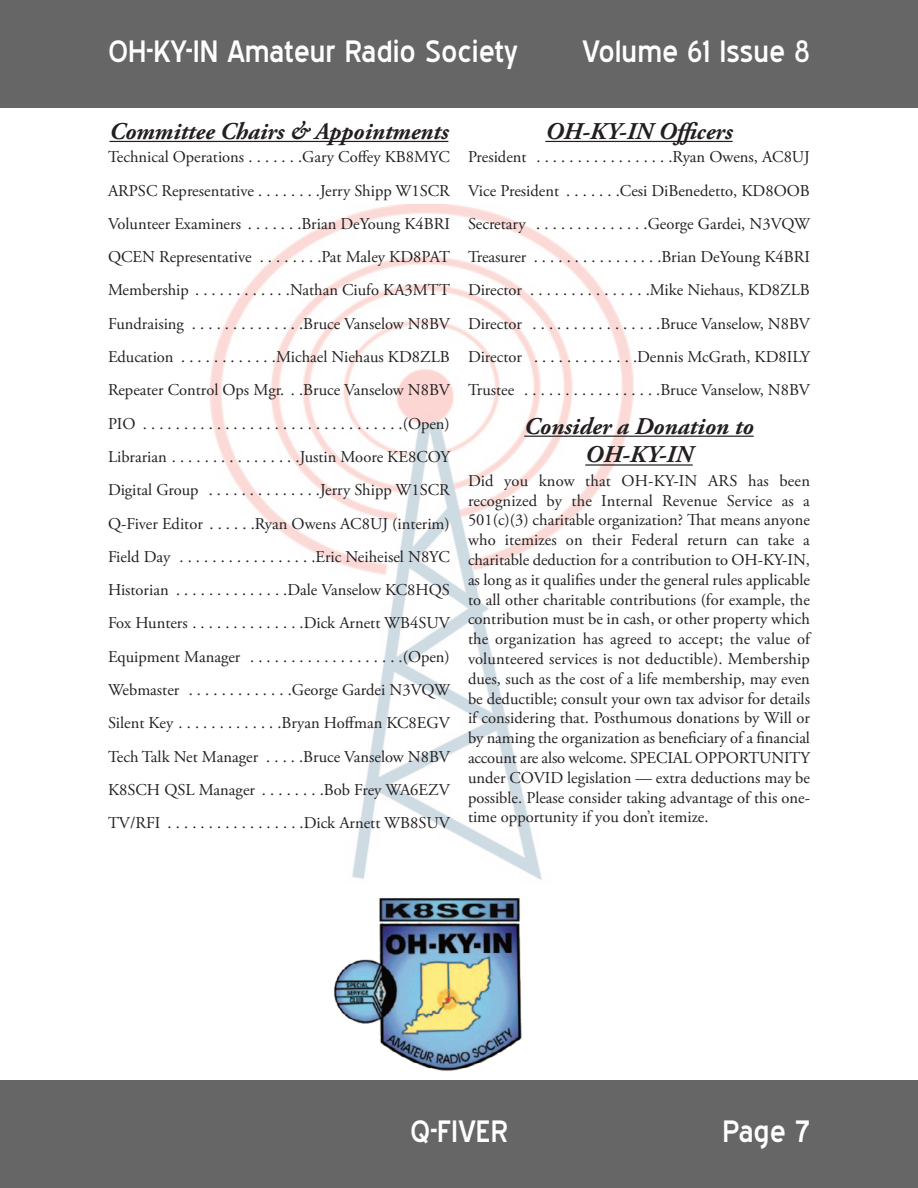
<style>
.page{position:relative;width:918px;height:1188px;background:#fff}
.page>*{position:absolute;margin:0;border:0;box-sizing:border-box;transform-origin:0 0}
.t1{font:30px "Blue Highway";color:#fff}
.t2{font:italic 700 24px/28.8px "Adobe Garamond Pro";letter-spacing:-.005em;color:#231f20;text-align:center}
.t3{font:16.5px/19.8px "Adobe Garamond Pro";color:#231f20;text-align:justify}
</style>
<div class="page">
<div style="left:0;top:0;width:918px;height:108px;background:#666"></div>
<div style="left:0;top:1080px;width:918px;height:108px;background:#666"></div>
<img style="left:333px;top:898px;width:189px;height:173px">
<img style="left:210px;top:205px;width:544px;height:675px">
<hr style="left:109px;top:141px;width:339px;height:1px;background:#231f20">
<hr style="left:545px;top:141px;width:188px;height:1px;background:#231f20">
<hr style="left:524px;top:436px;width:230px;height:1px;background:#231f20">
<hr style="left:585px;top:464px;width:108px;height:2px;background:#231f20">
<p class="t1" style="left:108px;top:33px;width:411px">OH-KY-IN Amateur Radio Society</p>
<p class="t1" style="left:582px;top:33px;width:229px">Volume 61 Issue 8</p>
<p class="t2" style="left:109px;top:119px;width:341px">Committee Chairs &amp; Appointments</p>
<p class="t3" style="left:108px;top:149px;width:343px">Technical Operations . . . . . . .Gary Coffey KB8MYC</p>
<p class="t3" style="left:108px;top:182px;width:343px">ARPSC Representative . . . . . . . .Jerry Shipp W1SCR</p>
<p class="t3" style="left:108px;top:215px;width:343px">Volunteer Examiners . . . . . . .Brian DeYoung K4BRI</p>
<p class="t3" style="left:108px;top:249px;width:343px">QCEN Representative . . . . . . . .Pat Maley KD8PAT</p>
<p class="t3" style="left:108px;top:282px;width:343px">Membership . . . . . . . . . . . .Nathan Ciufo KA3MTT</p>
<p class="t3" style="left:108px;top:315px;width:343px">Fundraising . . . . . . . . . . . . . .Bruce Vanselow N8BV</p>
<p class="t3" style="left:108px;top:348px;width:343px">Education . . . . . . . . . . . .Michael Niehaus KD8ZLB</p>
<p class="t3" style="left:108px;top:382px;width:343px">Repeater Control Ops Mgr. . .Bruce Vanselow N8BV</p>
<p class="t3" style="left:108px;top:415px;width:343px">PIO . . . . . . . . . . . . . . . . . . . . . . . . . . . . . . . .(Open)</p>
<p class="t3" style="left:108px;top:448px;width:343px">Librarian . . . . . . . . . . . . . . . .Justin Moore KE8COY</p>
<p class="t3" style="left:108px;top:482px;width:343px">Digital Group . . . . . . . . . . . . . .Jerry Shipp W1SCR</p>
<p class="t3" style="left:108px;top:515px;width:343px">Q-Fiver Editor . . . . . .Ryan Owens AC8UJ (interim)</p>
<p class="t3" style="left:108px;top:548px;width:343px">Field Day . . . . . . . . . . . . . . . . .Eric Neiheisel N8YC</p>
<p class="t3" style="left:108px;top:582px;width:343px">Historian . . . . . . . . . . . . . .Dale Vanselow KC8HQS</p>
<p class="t3" style="left:108px;top:615px;width:343px">Fox Hunters . . . . . . . . . . . . . .Dick Arnett WB4SUV</p>
<p class="t3" style="left:108px;top:648px;width:343px">Equipment Manager . . . . . . . . . . . . . . . . . . .(Open)</p>
<p class="t3" style="left:108px;top:681px;width:343px">Webmaster . . . . . . . . . . . . .George Gardei N3VQW</p>
<p class="t3" style="left:108px;top:715px;width:343px">Silent Key . . . . . . . . . . . . .Bryan Hoffman KC8EGV</p>
<p class="t3" style="left:108px;top:748px;width:343px">Tech Talk Net Manager . . . . .Bruce Vanselow N8BV</p>
<p class="t3" style="left:108px;top:781px;width:343px">K8SCH QSL Manager . . . . . . . .Bob Frey WA6EZV</p>
<p class="t3" style="left:108px;top:815px;width:343px">TV/RFI . . . . . . . . . . . . . . . . .Dick Arnett WB8SUV</p>
<p class="t2" style="left:545px;top:119px;width:189px">OH-KY-IN Officers</p>
<p class="t3" style="left:468px;top:149px;width:343px">President . . . . . . . . . . . . . . . . .Ryan Owens, AC8UJ</p>
<p class="t3" style="left:468px;top:182px;width:343px">Vice President . . . . . . .Cesi DiBenedetto, KD8OOB</p>
<p class="t3" style="left:468px;top:215px;width:343px">Secretary . . . . . . . . . . . . . .George Gardei, N3VQW</p>
<p class="t3" style="left:468px;top:249px;width:343px">Treasurer . . . . . . . . . . . . . . . .Brian DeYoung K4BRI</p>
<p class="t3" style="left:468px;top:282px;width:343px">Director . . . . . . . . . . . . . . .Mike Niehaus, KD8ZLB</p>
<p class="t3" style="left:468px;top:315px;width:343px">Director . . . . . . . . . . . . . . . .Bruce Vanselow, N8BV</p>
<p class="t3" style="left:468px;top:348px;width:343px">Director . . . . . . . . . . . . .Dennis McGrath, KD8ILY</p>
<p class="t3" style="left:468px;top:382px;width:343px">Trustee . . . . . . . . . . . . . . . . .Bruce Vanselow, N8BV</p>
<p class="t2" style="left:524px;top:414px;width:231px">Consider a Donation to<br>OH-KY-IN</p>
<p class="t3" style="left:468px;top:472px;width:344px">Did you know that OH-KY-IN ARS has been recognized by the Internal Revenue Service as a 501(c)(3) charitable organization? That means anyone who itemizes on their Federal return can take a charitable deduction for a contribution to OH-KY-IN, as long as it qualifies under the general rules applicable to all other charitable contributions (for example, the contribution must be in cash, or other property which the organization has agreed to accept; the value of volunteered services is not deductible). Membership dues, such as the cost of a life membership, may even be deductible; consult your own tax advisor for details if considering that. Posthumous donations by Will or by naming the organization as beneficiary of a financial account are also welcome. SPECIAL OPPORTUNITY under COVID legislation — extra deductions may be possible. Please consider taking advantage of this one&shy;time opportunity if you don’t itemize.</p>
<p class="t1" style="left:410px;top:1113px;width:99px">Q-FIVER</p>
<p class="t1" style="left:722px;top:1113px;width:89px">Page 7</p>
</div>
